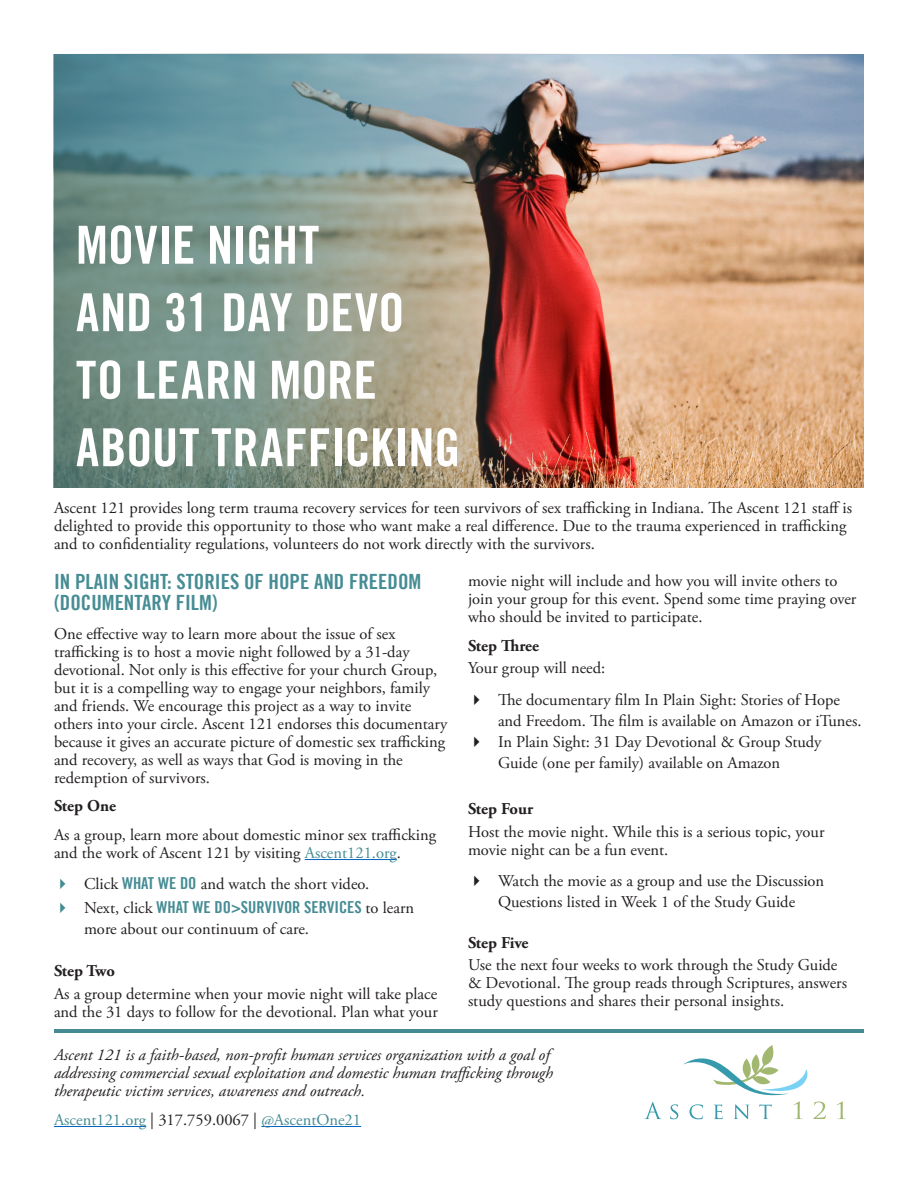
<style>
.page{position:relative;width:918px;height:1188px;background:#fff}
.page>*{position:absolute;margin:0;border:0;box-sizing:border-box;transform-origin:0 0}
.Page_Header{font:52.5px/67.5px "Trade Gothic LT Bold Cond Twenty";color:#fff}
.Paragraph_Header{font:21px/21px "Trade Gothic LT Bold Cond Twenty";color:#468c94}
.Body_Copy{font:16.5px/18px "Adobe Garamond Pro";color:#231f20}
.Body_Copy-2{font:italic 16.5px/18px "Adobe Garamond Pro";color:#231f20}
.Body_Copy-3{font:16.5px "Adobe Garamond Pro";color:#468c94}
.Subtitle{font:700 16.5px "Adobe Garamond Pro";color:#231f20}
.Body_Copy-4{font:700 16.5px "Adobe Garamond Pro";color:#231f20}
.s1{color:#468c94}
.s2{font-family:"Trade Gothic LT Bold Cond Twenty";color:#468c94}
.s3{color:#231f20}
</style>
<div class="page">
<img style="left:587px;top:54px;width:277px;height:434px">
<img style="left:53px;top:53px;width:534px;height:435px">
<hr style="left:305px;top:859px;width:92px;height:1px;background:#0563c1">
<svg style="left:644px;top:1102px;width:17px;height:17px"></svg>
<svg style="left:837px;top:1102px;width:9px;height:17px"></svg>
<svg style="left:670px;top:1045px;width:156px;height:74px"></svg>
<hr style="left:54px;top:1126px;width:92px;height:1px;background:#0563c1">
<hr style="left:261px;top:1126px;width:100px;height:1px;background:#0563c1">
<hr style="left:54px;top:1030px;width:810px;height:3px;background:#468b93">
<p class="Page_Header" style="left:76px;top:211px;width:386px">MOVIE NIGHT<br>AND 31 DAY DEVO<br>TO LEARN MORE<br>ABOUT TRAFFICKING</p>
<p class="Body_Copy" style="left:54px;top:499px;width:800px">Ascent 121 provides long term trauma recovery services for teen survivors of sex trafficking in Indiana. The Ascent 121 staff is delighted to provide this opportunity to those who want make a real difference. Due to the trauma experienced in trafficking and to confidentiality regulations, volunteers do not work directly with the survivors.</p>
<p class="Paragraph_Header" style="left:54px;top:571px;width:369px">IN PLAIN SIGHT: STORIES OF HOPE AND FREEDOM (DOCUMENTARY FILM)</p>
<p class="Body_Copy" style="left:54px;top:625px;width:395px">One effective way to learn more about the issue of sex trafficking is to host a movie night followed by a 31-day devotional. Not only is this effective for your church Group, but it is a compelling way to engage your neighbors, family and friends. We encourage this project as a way to invite others into your circle. Ascent 121 endorses this documentary because it gives an accurate picture of domestic sex trafficking and recovery, as well as ways that God is moving in the redemption of survivors.</p>
<p class="Body_Copy-4" style="left:54px;top:797px;width:64px">Step One</p>
<p class="Body_Copy" style="left:54px;top:826px;width:384px">As a group, learn more about domestic minor sex trafficking and the work of Ascent 121 by visiting <span class="s1">Ascent121.org</span>.</p>
<p class="Body_Copy" style="left:84px;top:876px;width:287px">Click <span class="s2">WHAT WE DO</span> and watch the short video.</p>
<p class="Body_Copy" style="left:84px;top:898px;width:332px;line-height:21px">Next, click <span class="s2">WHAT WE DO&gt;SURVIVOR SERVICES</span> to learn more about our continuum of care.</p>
<p class="Subtitle" style="left:54px;top:962px;width:62px">Step Two</p>
<p class="Body_Copy" style="left:54px;top:985px;width:385px">As a group determine when your movie night will take place and the 31 days to follow for the devotional. Plan what your</p>
<p class="Body_Copy" style="left:468px;top:573px;width:390px">movie night will include and how you will invite others to join your group for this event. Spend some time praying over who should be invited to participate.</p>
<p class="Subtitle" style="left:468px;top:636px;width:72px">Step Three</p>
<p class="Body_Copy" style="left:468px;top:660px;width:139px">Your group will need:</p>
<p class="Body_Copy" style="left:498px;top:690px;width:365px;line-height:21px">The documentary film In Plain Sight: Stories of Hope and Freedom. The film is available on Amazon or iTunes.</p>
<p class="Body_Copy" style="left:498px;top:732px;width:325px;line-height:21px">In Plain Sight: 31 Day Devotional &amp; Group Study<br>Guide (one per family) available on Amazon</p>
<p class="Subtitle" style="left:468px;top:800px;width:67px">Step Four</p>
<p class="Body_Copy" style="left:468px;top:823px;width:358px">Host the movie night. While this is a serious topic, your movie night can be a fun event.</p>
<p class="Body_Copy" style="left:498px;top:871px;width:328px;line-height:21px">Watch the movie as a group and use the Discussion<br>Questions listed in Week 1 of the Study Guide</p>
<p class="Subtitle" style="left:468px;top:933px;width:62px">Step Five</p>
<p class="Body_Copy" style="left:468px;top:957px;width:381px">Use the next four weeks to work through the Study Guide &amp; Devotional. The group reads through Scriptures, answers study questions and shares their personal insights.</p>
<p class="Body_Copy-2" style="left:54px;top:1047px;width:501px">Ascent 121 is a faith-based, non-profit human services organization with a goal of addressing commercial sexual exploitation and domestic human trafficking through therapeutic victim services, awareness and outreach.</p>
<p class="Body_Copy-3" style="left:54px;top:1110px;width:309px">Ascent121.org <span class="s3">| 317.759.0067 |</span> @AscentOne21</p>
</div>
